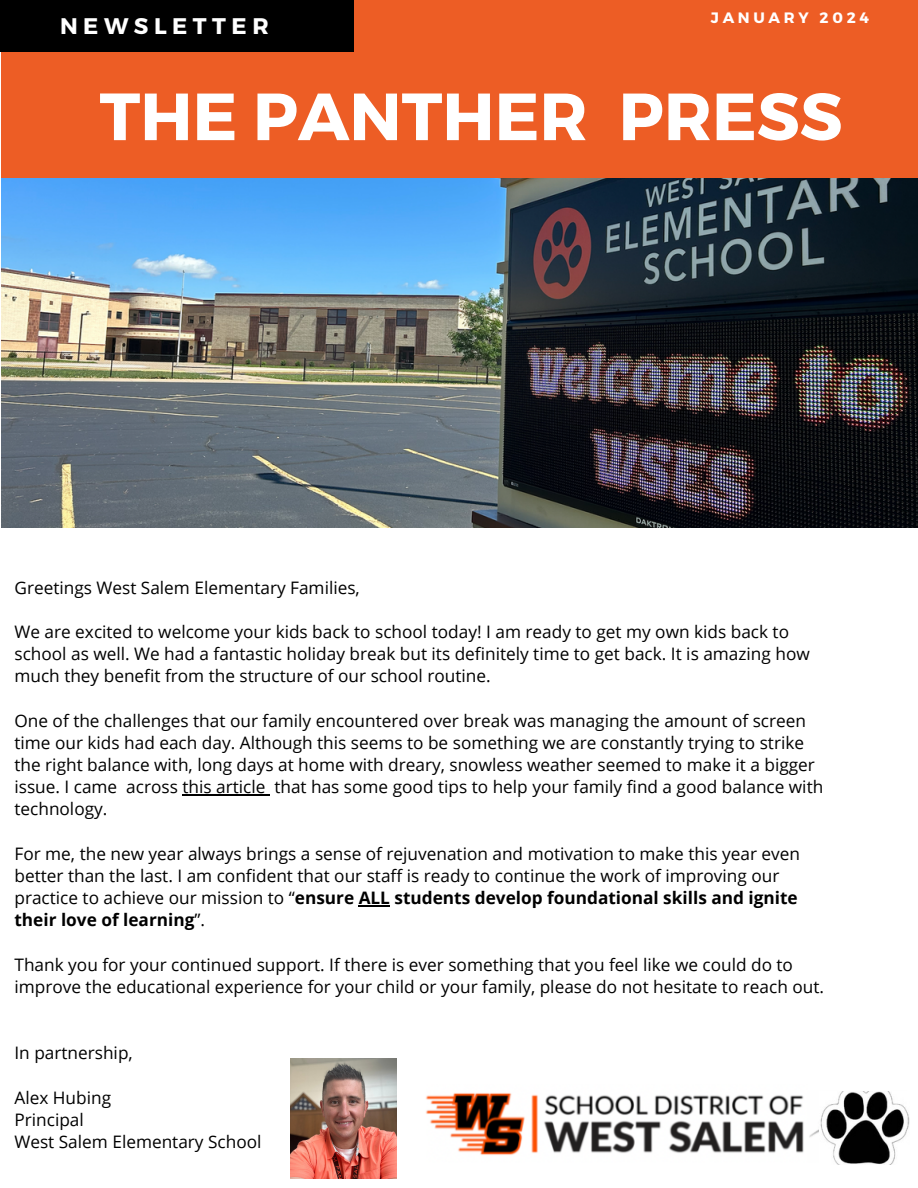
<style>
.page{position:relative;width:918px;height:1188px;background:#fff}
.page>*{position:absolute;margin:0;border:0;box-sizing:border-box;transform-origin:0 0}
.t1{font:700 66.6px "Montserrat";color:#fff}
.t2{font:700 22.5px "Montserrat";letter-spacing:.245em;color:#fff}
.t3{font:17.25px/22.2px "Open Sans";color:#000}
.t4{font:700 15px "Montserrat";letter-spacing:.245em;color:#fff}
.s1{font-weight:700}
</style>
<div class="page">
<div style="left:1px;top:0;width:917px;height:178px;background:#ed5d25"></div>
<img style="left:1px;top:178px;width:917px;height:350px">
<div style="left:0;top:0;width:354px;height:52px;background:#000"></div>
<img style="left:291px;top:1058px;width:105px;height:120px">
<img style="left:426px;top:1093px;width:484px;height:72px">
<img style="left:819px;top:1091px;width:90px;height:73px">
<hr style="left:182px;top:794px;width:83px;height:2px;background:#000">
<hr style="left:359px;top:905px;width:31px;height:2px;background:#000">
<p class="t2" style="left:60px;top:11px;width:210px">NEWSLETTER</p>
<p class="t4" style="left:711px;top:8px;width:160px">JANUARY 2024</p>
<p class="t1" style="left:100px;top:73px;width:744px">THE PANTHER PRESS</p>
<p class="t3" style="left:14px;top:576px;width:347px">Greetings West Salem Elementary Families,</p>
<p class="t3" style="left:14px;top:620px;width:797px">We are excited to welcome your kids back to school today! I am ready to get my own kids back to school as well. We had a fantastic holiday break but its definitely time to get back. It is amazing how much they benefit from the structure of our school routine.</p>
<p class="t3" style="left:14px;top:709px;width:810px">One of the challenges that our family encountered over break was managing the amount of screen time our kids had each day. Although this seems to be something we are constantly trying to strike the right balance with, long days at home with dreary, snowless weather seemed to make it a bigger issue. I came across this article that has some good tips to help your family find a good balance with technology.</p>
<p class="t3" style="left:14px;top:842px;width:787px">For me, the new year always brings a sense of rejuvenation and motivation to make this year even better than the last. I am confident that our staff is ready to continue the work of improving our practice to achieve our mission to “<span class="s1">ensure ALL students develop foundational skills and ignite their love of learning</span>”.</p>
<p class="t3" style="left:14px;top:953px;width:811px">Thank you for your continued support. If there is ever something that you feel like we could do to improve the educational experience for your child or your family, please do not hesitate to reach out.</p>
<p class="t3" style="left:14px;top:1041px;width:120px">In partnership,</p>
<p class="t3" style="left:14px;top:1086px;width:98px">Alex Hubing</p>
<p class="t3" style="left:14px;top:1108px;width:71px">Principal</p>
<p class="t3" style="left:14px;top:1130px;width:249px">West Salem Elementary School</p>
</div>
